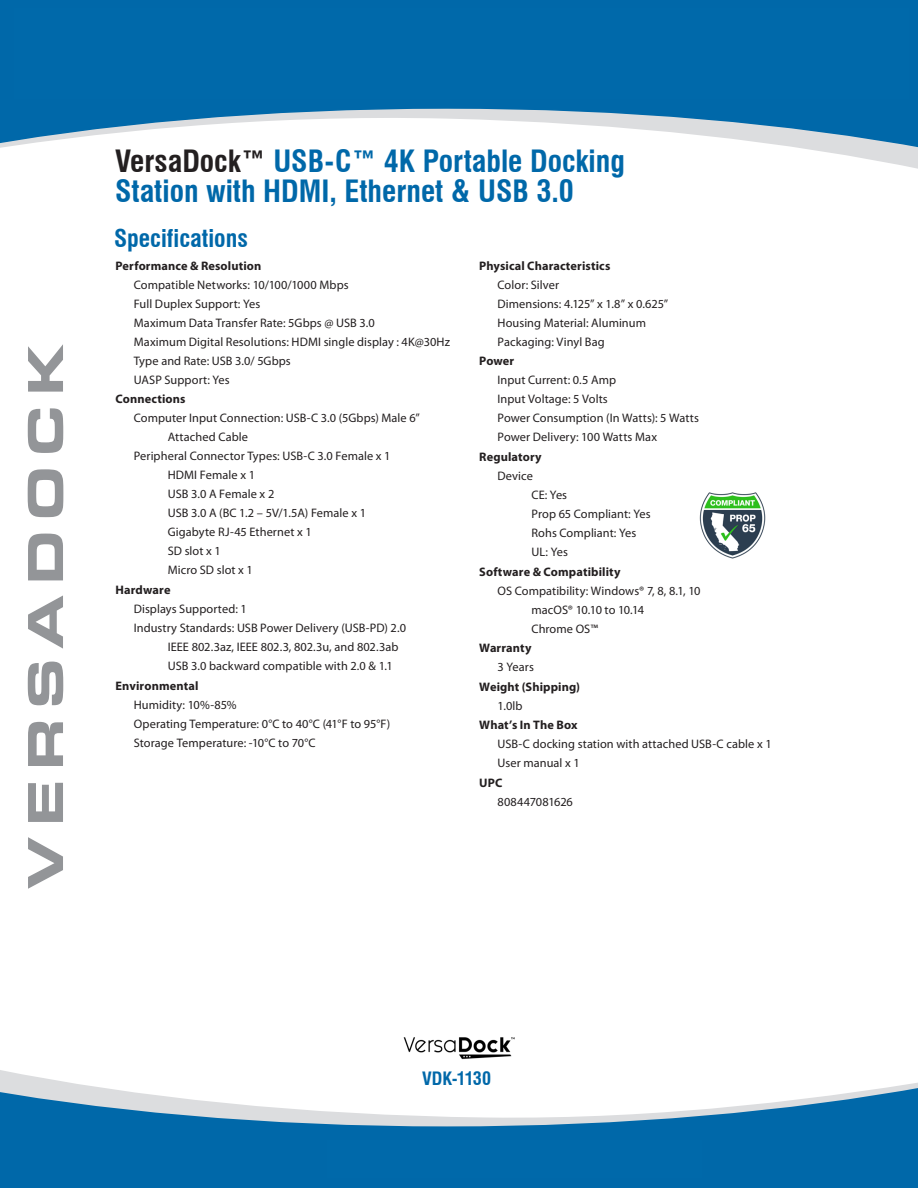
<style>
.page{position:relative;width:918px;height:1188px;background:#fff}
.page>*{position:absolute;margin:0;border:0;box-sizing:border-box;transform-origin:0 0}
.t1{font:52.5px "Eurostile T Blac Exte";letter-spacing:.17em;color:#939598}
.t2{font:700 condensed 30px/30px "Swiss 721 BT";color:#0068a9}
.t3{font:700 condensed 24px "Swiss 721 BT";color:#0068a9}
.t4{font:700 condensed 18px "Swiss 721 BT";color:#0068a9}
.t5{font:12.3px/19px "Myriad Pro";letter-spacing:.005em;color:#231f20}
.t6{font:700 12.3px "Myriad Pro";letter-spacing:.01em;color:#231f20}
.s1{color:#231f20}
</style>
<div class="page">
<svg style="left:0;top:1070px;width:918px;height:14px"></svg>
<svg style="left:827px;top:152px;width:91px;height:17px"></svg>
<svg style="left:0;top:0;width:918px;height:152px"></svg>
<svg style="left:0;top:1084px;width:918px;height:104px;fill:#0068a9"></svg>
<img style="left:699px;top:492px;width:67px;height:67px">
<img style="left:403px;top:1037px;width:112px;height:23px">
<div style="left:14px;top:8px;width:894px;height:91px;background:#0069aa"></div>
<div style="left:328px;top:1140px;width:374px;height:37px;background:#0069aa"></div>
<h1 class="t1" style="left:15px;top:889px;width:547px;rotate:-90deg">VERSADOCK</h1>
<h2 class="t2" style="left:115px;top:147px;width:511px"><span class="s1">VersaDock™</span> USB-C™ 4K Portable Docking<br>Station with HDMI, Ethernet &amp; USB 3.0</h2>
<h3 class="t3" style="left:114px;top:224px;width:135px">Specifications</h3>
<p class="t6" style="left:116px;top:258px;width:147px">Performance &amp; Resolution</p>
<p class="t5" style="left:134px;top:275px;width:318px">Compatible Networks: 10/100/1000 Mbps<br>Full Duplex Support: Yes<br>Maximum Data Transfer Rate: 5Gbps @ USB 3.0<br>Maximum Digital Resolutions: HDMI single display : 4K@30Hz Type and Rate: USB 3.0/ 5Gbps<br>UASP Support: Yes</p>
<p class="t6" style="left:116px;top:391px;width:72px">Connections</p>
<p class="t5" style="left:134px;top:409px;width:288px">Computer Input Connection: USB-C 3.0 (5Gbps) Male 6”</p>
<p class="t5" style="left:168px;top:428px;width:82px">Attached Cable</p>
<p class="t5" style="left:134px;top:447px;width:258px">Peripheral Connector Types: USB-C 3.0 Female x 1</p>
<p class="t5" style="left:168px;top:466px;width:89px">HDMI Female x 1</p>
<p class="t5" style="left:168px;top:485px;width:108px">USB 3.0 A Female x 2</p>
<p class="t5" style="left:168px;top:504px;width:200px">USB 3.0 A (BC 1.2 – 5V/1.5A) Female x 1</p>
<p class="t5" style="left:168px;top:523px;width:146px">Gigabyte RJ-45 Ethernet x 1</p>
<p class="t5" style="left:168px;top:542px;width:55px">SD slot x 1</p>
<p class="t5" style="left:168px;top:561px;width:87px">Micro SD slot x 1</p>
<p class="t6" style="left:115px;top:582px;width:57px">Hardware</p>
<p class="t5" style="left:134px;top:599px;width:115px">Displays Supported: 1</p>
<p class="t5" style="left:134px;top:618px;width:274px">Industry Standards: USB Power Delivery (USB-PD) 2.0</p>
<p class="t5" style="left:168px;top:637px;width:232px">IEEE 802.3az, IEEE 802.3, 802.3u, and 802.3ab</p>
<p class="t5" style="left:168px;top:656px;width:226px">USB 3.0 backward compatible with 2.0 &amp; 1.1</p>
<p class="t6" style="left:115px;top:677px;width:85px">Environmental</p>
<p class="t5" style="left:134px;top:695px;width:258px">Humidity: 10%-85%<br>Operating Temperature: 0°C to 40°C (41°F to 95°F)<br>Storage Temperature: -10°C to 70°C</p>
<p class="t6" style="left:479px;top:258px;width:133px">Physical Characteristics</p>
<p class="t5" style="left:498px;top:275px;width:172px">Color: Silver<br>Dimensions: 4.125” x 1.8” x 0.625”<br>Housing Material: Aluminum<br>Packaging: Vinyl Bag</p>
<p class="t6" style="left:479px;top:353px;width:37px">Power</p>
<p class="t5" style="left:498px;top:371px;width:203px">Input Current: 0.5 Amp<br>Input Voltage: 5 Volts<br>Power Consumption (In Watts): 5 Watts<br>Power Delivery: 100 Watts Max</p>
<p class="t6" style="left:479px;top:449px;width:64px">Regulatory</p>
<p class="t5" style="left:532px;top:466px;width:121px;text-indent:-34px">Device<br>CE: Yes<br>Prop 65 Compliant: Yes<br>Rohs Compliant: Yes<br>UL: Yes</p>
<p class="t6" style="left:479px;top:563px;width:143px">Software &amp; Compatibility</p>
<p class="t5" style="left:532px;top:581px;width:171px;text-indent:-34px">OS Compatibility: Windows® 7, 8, 8.1, 10 macOS® 10.10 to 10.14<br>Chrome OS™</p>
<p class="t6" style="left:479px;top:640px;width:54px">Warranty</p>
<p class="t5" style="left:498px;top:657px;width:38px">3 Years</p>
<p class="t6" style="left:479px;top:679px;width:102px">Weight (Shipping)</p>
<p class="t5" style="left:498px;top:696px;width:27px">1.0lb</p>
<p class="t6" style="left:479px;top:717px;width:100px">What’s In The Box</p>
<p class="t5" style="left:498px;top:735px;width:276px">USB-C docking station with attached USB-C cable x 1<br>User manual x 1</p>
<p class="t6" style="left:479px;top:775px;width:25px">UPC</p>
<p class="t5" style="left:498px;top:792px;width:77px">808447081626</p>
<h3 class="t4" style="left:422px;top:1067px;width:71px">VDK-1130</h3>
</div>
